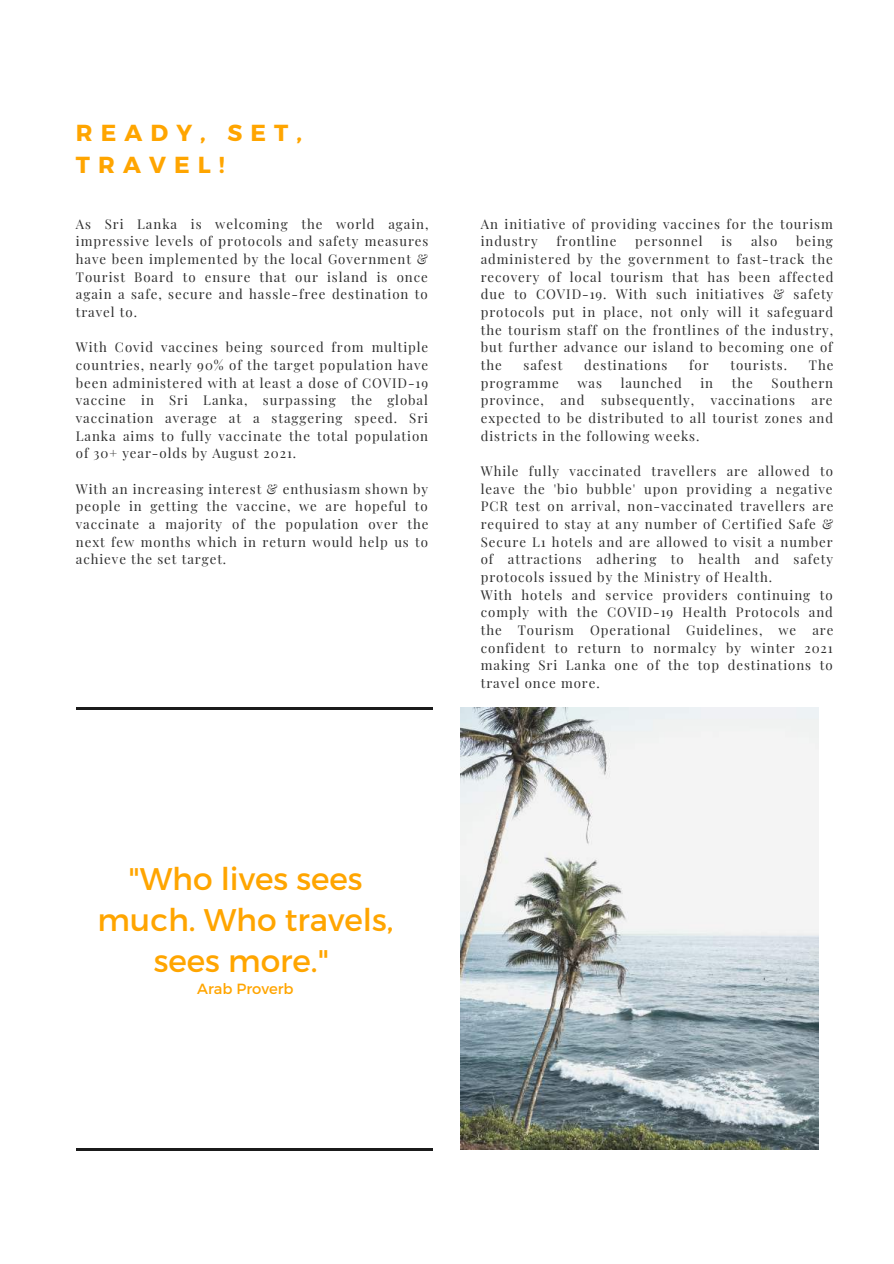
<style>
.page{position:relative;width:894px;height:1264px;background:#fff}
.page>*{position:absolute;margin:0;border:0;box-sizing:border-box;transform-origin:0 0}
.t1{font:31.2px/40.5px "Montserrat";color:#ffa500;text-align:center}
.t2{font:700 23.25px/31.5px "Montserrat";letter-spacing:.35em;color:#ffa500}
.t3{font:14.7px "Montserrat";color:#ffa500}
.t4{font:13.2px/17.7px "Playfair Display";letter-spacing:.07em;color:#2e2e2e;text-align:justify}
</style>
<div class="page">
<img style="left:460px;top:707px;width:358px;height:442px">
<hr style="left:77px;top:1148px;width:356px;height:2px;background:#1b1b1b">
<hr style="left:77px;top:707px;width:356px;height:3px;background:#1b1b1b">
<h2 class="t2" style="left:76px;top:116px;width:228px">READY, SET,<br>TRAVEL!</h2>
<p class="t4" style="left:76px;top:214px;width:354px">As Sri Lanka is welcoming the world again, impressive levels of protocols and safety measures have been implemented by the local Government &amp; Tourist Board to ensure that our island is once again a safe, secure and hassle-free destination to travel to.</p>
<p class="t4" style="left:76px;top:338px;width:354px">With Covid vaccines being sourced from multiple countries, nearly 90% of the target population have been administered with at least a dose of COVID-19 vaccine in Sri Lanka, surpassing the global vaccination average at a staggering speed. Sri Lanka aims to fully vaccinate the total population of 30+ year-olds by August 2021.</p>
<p class="t4" style="left:76px;top:479px;width:354px">With an increasing interest &amp; enthusiasm shown by people in getting the vaccine, we are hopeful to vaccinate a majority of the population over the next few months which in return would help us to achieve the set target.</p>
<p class="t4" style="left:480px;top:214px;width:353px">An initiative of providing vaccines for the tourism industry</p>
<p class="t4" style="left:556px;top:232px;width:61px">frontline</p>
<p class="t4" style="left:635px;top:232px;width:69px">personnel</p>
<p class="t4" style="left:721px;top:232px;width:12px">is</p>
<p class="t4" style="left:750px;top:232px;width:28px">also</p>
<p class="t4" style="left:480px;top:232px;width:354px;text-indent:315px">being administered by the government to fast-track the recovery of local tourism that has been affected due to COVID-19. With such initiatives &amp; safety protocols put in place, not only will it safeguard the tourism staff on the frontlines of the industry, but further advance our island to becoming one of the</p>
<p class="t4" style="left:523px;top:355px;width:40px">safest</p>
<p class="t4" style="left:584px;top:355px;width:85px">destinations</p>
<p class="t4" style="left:689px;top:355px;width:21px">for</p>
<p class="t4" style="left:730px;top:355px;width:58px">tourists.</p>
<p class="t4" style="left:808px;top:355px;width:26px">The</p>
<p class="t4" style="left:480px;top:373px;width:79px">programme</p>
<p class="t4" style="left:577px;top:373px;width:26px">was</p>
<p class="t4" style="left:620px;top:373px;width:63px">launched</p>
<p class="t4" style="left:700px;top:373px;width:14px">in</p>
<p class="t4" style="left:731px;top:373px;width:23px">the</p>
<p class="t4" style="left:480px;top:373px;width:354px;text-indent:291px">Southern province, and subsequently, vaccinations are expected to be distributed to all tourist zones and districts in the following weeks.</p>
<p class="t4" style="left:480px;top:461px;width:354px;text-align:left">While fully vaccinated travellers are allowed to leave the 'bio bubble' upon providing a negative PCR test on arrival, non-vaccinated travellers are required to stay at any number of Certified Safe &amp; Secure L1 hotels and are allowed to visit a number of attractions adhering to health and safety protocols issued by the Ministry of Health.<br>With hotels and service providers continuing to comply with the COVID-19 Health Protocols and the Tourism Operational Guidelines, we are confident to return to normalcy by winter 2021 making Sri Lanka one of the top destinations to travel once more.</p>
<h1 class="t1" style="left:97px;top:857px;width:297px">"Who lives sees much. Who travels, sees more."</h1>
<p class="t3" style="left:197px;top:979px;width:98px">Arab Proverb</p>
</div>
